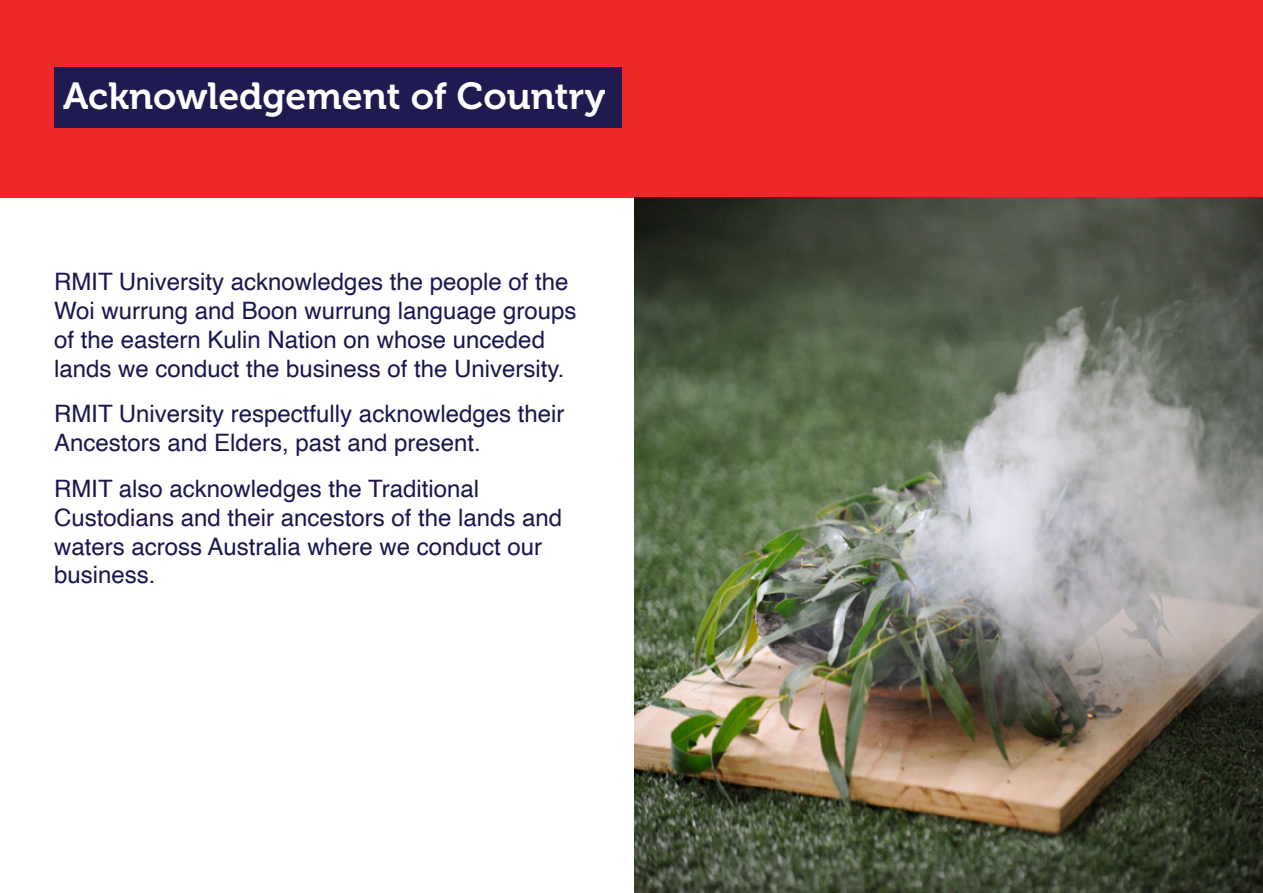
<style>
.page{position:relative;width:1263px;height:893px;background:#fff}
.page>*{position:absolute;margin:0;border:0;box-sizing:border-box;transform-origin:0 0}
.t1{font:37.5px "Museo 700";color:#fff}
.t2{font:30px "Museo 700";color:#fff}
.t3{font:24px/28.8px "Helvetica";color:#1a1750}
</style>
<div class="page">
<div style="left:0;top:0;width:1263px;height:198px;background:#ed2828"></div>
<img style="left:634px;top:198px;width:629px;height:695px">
<div style="left:54px;top:68px;width:567px;height:60px;background:#1f1a4f"></div>
<h1 class="t1" style="left:63px;top:75px;width:544px">Acknowledgement of Country</h1>
<p class="t2" style="left:62px;top:79px;width:435px">Acknowledgement of Country</p>
<p class="t3" style="left:54px;top:268px;width:524px">RMIT University acknowledges the people of the Woi wurrung and Boon wurrung language groups of the eastern Kulin Nation on whose unceded lands we conduct the business of the University.</p>
<p class="t3" style="left:54px;top:400px;width:512px">RMIT University respectfully acknowledges their<br>Ancestors and Elders, past and present.</p>
<p class="t3" style="left:54px;top:475px;width:510px">RMIT also acknowledges the Traditional Custodians and their ancestors of the lands and waters across Australia where we conduct our business.</p>
</div>
